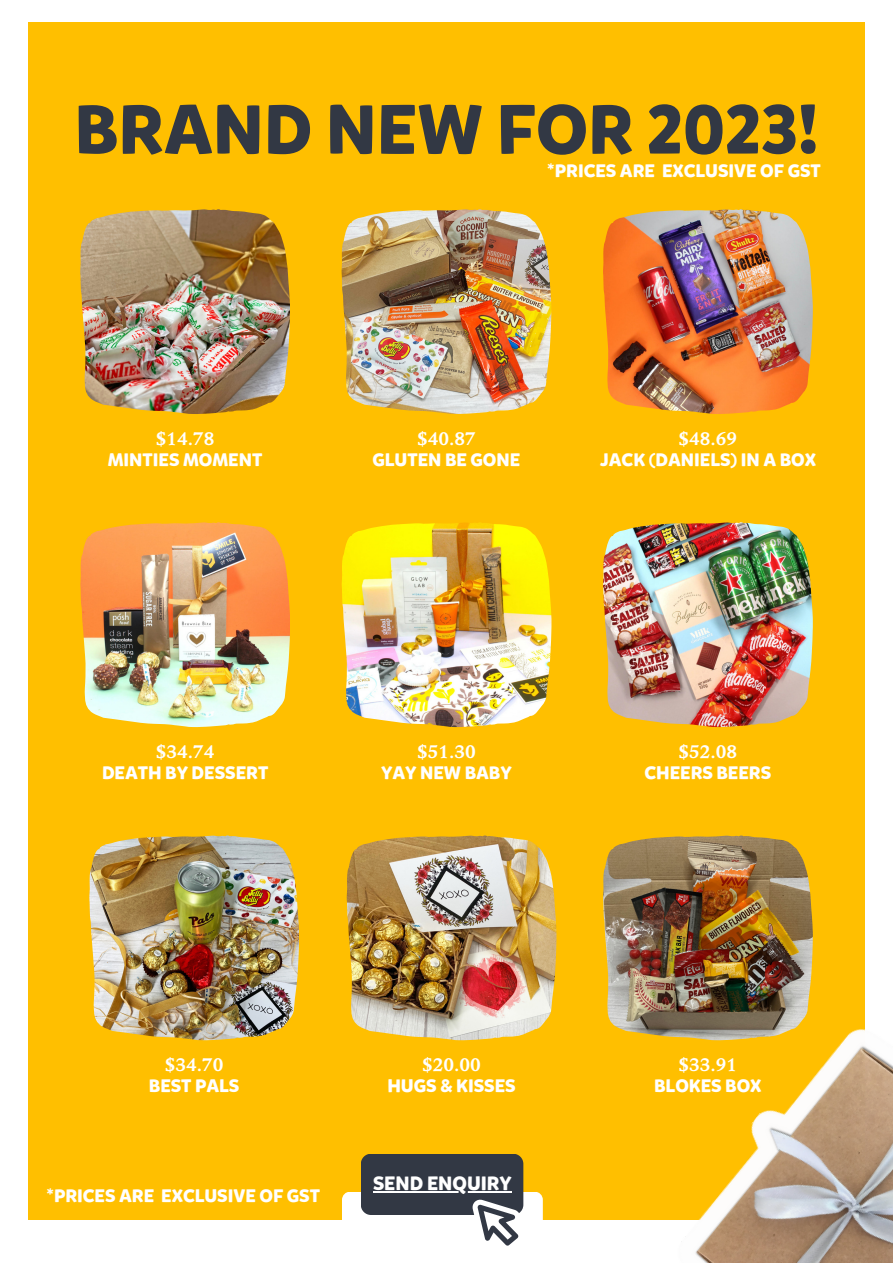
<style>
.page{position:relative;width:893px;height:1264px;background:#fff}
.page>*{position:absolute;margin:0;border:0;box-sizing:border-box;transform-origin:0 0}
.t1{font:700 69px "Mikado";color:#323844}
.t2{font:700 19.2px "Mikado";color:#fff}
.t3{font:700 18px "Mikado";color:#fff}
.t4{font:700 18px "Stempel Schneidler";color:#fff}
</style>
<div class="page">
<div style="left:28px;top:22px;width:836px;height:1197px;background:#ffbf00"></div>
<img style="left:653px;top:1003px;width:239px;height:259px">
<div style="left:342px;top:1191px;width:201px;height:71px;background:#fff;border-radius:8px"></div>
<svg style="left:361px;top:1154px;width:162px;height:91px"></svg>
<hr style="left:373px;top:1190px;width:138px;height:2px;background:#fff">
<img style="left:80px;top:209px;width:210px;height:205px">
<img style="left:341px;top:209px;width:210px;height:205px">
<img style="left:603px;top:209px;width:209px;height:205px">
<img style="left:80px;top:522px;width:210px;height:205px">
<img style="left:341px;top:522px;width:210px;height:205px">
<img style="left:603px;top:522px;width:209px;height:205px">
<img style="left:89px;top:835px;width:210px;height:205px">
<img style="left:346px;top:835px;width:210px;height:205px">
<img style="left:603px;top:835px;width:209px;height:205px">
<p class="t1" style="left:74px;top:84px;width:745px">BRAND NEW FOR 2023!</p>
<p class="t3" style="left:547px;top:158px;width:275px">*PRICES ARE EXCLUSIVE OF GST</p>
<p class="t4" style="left:156px;top:427px;width:60px">$14.78</p>
<p class="t3" style="left:108px;top:447px;width:156px">MINTIES MOMENT</p>
<p class="t4" style="left:417px;top:427px;width:60px">$40.87</p>
<p class="t3" style="left:372px;top:447px;width:149px">GLUTEN BE GONE</p>
<p class="t4" style="left:678px;top:427px;width:60px">$48.69</p>
<p class="t3" style="left:600px;top:447px;width:217px">JACK (DANIELS) IN A BOX</p>
<p class="t4" style="left:156px;top:740px;width:60px">$34.74</p>
<p class="t3" style="left:102px;top:760px;width:168px">DEATH BY DESSERT</p>
<p class="t4" style="left:417px;top:740px;width:60px">$51.30</p>
<p class="t3" style="left:381px;top:760px;width:132px">YAY NEW BABY</p>
<p class="t4" style="left:678px;top:740px;width:60px">$52.08</p>
<p class="t3" style="left:644px;top:760px;width:128px">CHEERS BEERS</p>
<p class="t4" style="left:165px;top:1053px;width:60px">$34.70</p>
<p class="t3" style="left:149px;top:1073px;width:92px">BEST PALS</p>
<p class="t3" style="left:47px;top:1183px;width:275px">*PRICES ARE EXCLUSIVE OF GST</p>
<p class="t4" style="left:422px;top:1053px;width:60px">$20.00</p>
<p class="t3" style="left:387px;top:1073px;width:130px">HUGS &amp; KISSES</p>
<p class="t2" style="left:373px;top:1170px;width:140px">SEND ENQUIRY</p>
<p class="t4" style="left:678px;top:1053px;width:60px">$33.91</p>
<p class="t3" style="left:654px;top:1073px;width:109px">BLOKES BOX</p>
</div>
